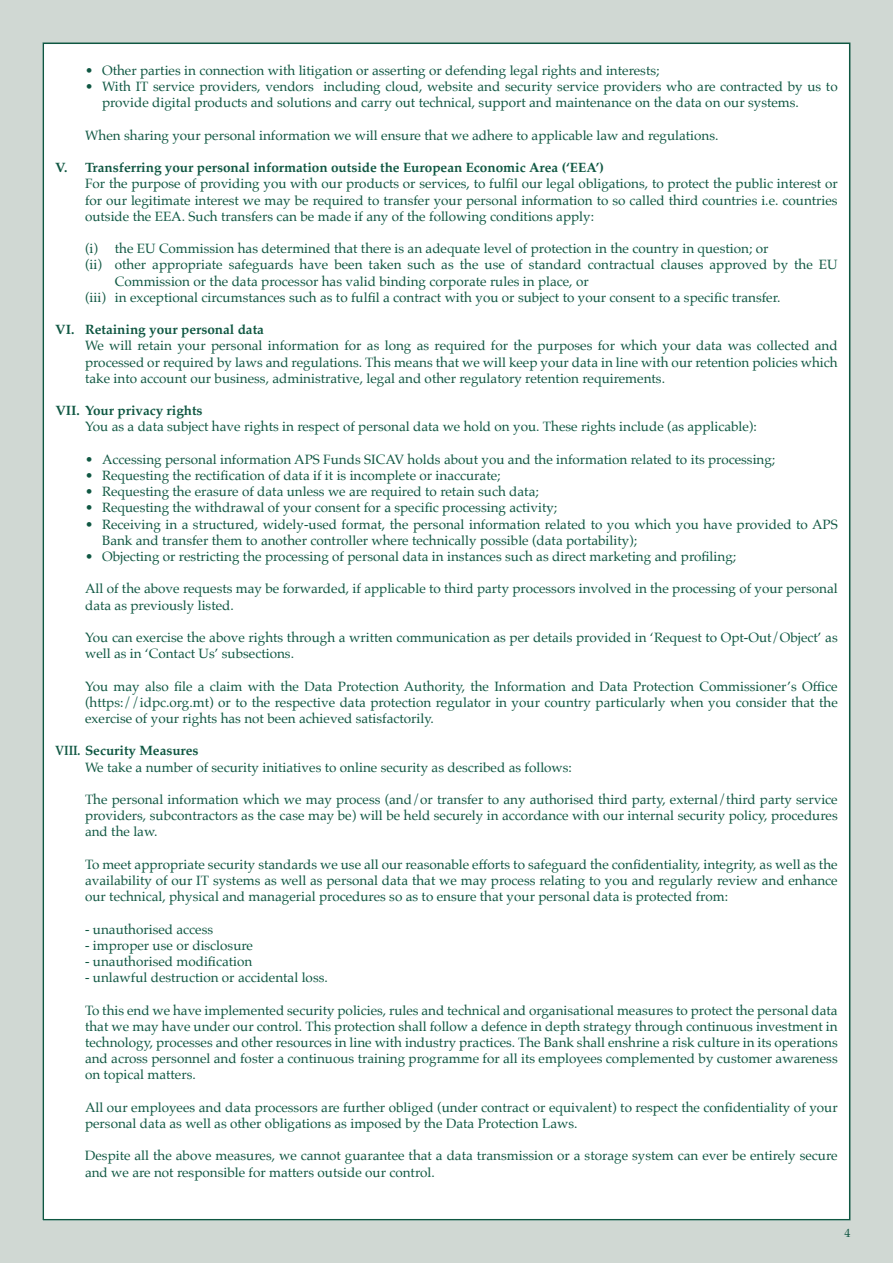
<style>
.page{position:relative;width:893px;height:1263px;background:#d0d8d3}
.page>*{position:absolute;margin:0;border:0;box-sizing:border-box;transform-origin:0 0}
.t1{font:13.5px/16.2px "Palatino";color:#0f5742}
.t2{font:700 13.5px "Palatino";color:#0f5742}
.t3{font:700 13.5px "Palatino";color:#0f5742;scale:.85 1}
.t4{font:12px "Palatino";color:#0f5742}
</style>
<div class="page">
<div style="left:43px;top:43px;width:807px;height:1177px;background:#fff"></div>
<p class="t1" style="left:85px;top:62px;width:576px">• Other parties in connection with litigation or asserting or defending legal rights and interests;</p>
<p class="t1" style="left:102px;top:78px;width:737px;text-indent:-17px">• With IT service providers, vendors including cloud, website and security service providers who are contracted by us to provide digital products and solutions and carry out technical, support and maintenance on the data on our systems.</p>
<p class="t1" style="left:85px;top:127px;width:635px">When sharing your personal information we will ensure that we adhere to applicable law and regulations.</p>
<p class="t2" style="left:55px;top:156px;width:550px">V. Transferring your personal information outside the European Economic Area (‘EEA’)</p>
<p class="t1" style="left:85px;top:176px;width:754px;text-align:justify">For the purpose of providing you with our products or services, to fulfil our legal obligations, to protect the public interest or for our legitimate interest we may be required to transfer your personal information to so called third countries i.e. countries outside the EEA. Such transfers can be made if any of the following conditions apply:</p>
<p class="t1" style="left:85px;top:240px;width:685px">(i) the EU Commission has determined that there is an adequate level of protection in the country in question; or</p>
<p class="t1" style="left:85px;top:257px;width:754px">(ii) other appropriate safeguards have been taken such as the use of standard contractual clauses approved by the EU</p>
<p class="t1" style="left:115px;top:273px;width:475px">Commission or the data processor has valid binding corporate rules in place, or</p>
<p class="t1" style="left:85px;top:289px;width:697px">(iii) in exceptional circumstances such as to fulfil a contract with you or subject to your consent to a specific transfer.</p>
<p class="t2" style="left:55px;top:318px;width:210px">VI. Retaining your personal data</p>
<p class="t1" style="left:85px;top:338px;width:754px;text-align:justify">We will retain your personal information for as long as required for the purposes for which your data was collected and processed or required by laws and regulations. This means that we will keep your data in line with our retention policies which take into account our business, administrative, legal and other regulatory retention requirements.</p>
<p class="t2" style="left:55px;top:399px;width:149px">VII. Your privacy rights</p>
<p class="t1" style="left:85px;top:419px;width:673px">You as a data subject have rights in respect of personal data we hold on you. These rights include (as applicable):</p>
<p class="t1" style="left:85px;top:451px;width:692px">• Accessing personal information APS Funds SICAV holds about you and the information related to its processing;</p>
<p class="t1" style="left:85px;top:467px;width:417px">• Requesting the rectification of data if it is incomplete or inaccurate;</p>
<p class="t1" style="left:85px;top:483px;width:455px">• Requesting the erasure of data unless we are required to retain such data;</p>
<p class="t1" style="left:85px;top:500px;width:474px">• Requesting the withdrawal of your consent for a specific processing activity;</p>
<p class="t1" style="left:102px;top:516px;width:737px;text-indent:-17px">• Receiving in a structured, widely-used format, the personal information related to you which you have provided to APS<br>Bank and transfer them to another controller where technically possible (data portability);</p>
<p class="t1" style="left:85px;top:548px;width:653px">• Objecting or restricting the processing of personal data in instances such as direct marketing and profiling;</p>
<p class="t1" style="left:85px;top:581px;width:754px">All of the above requests may be forwarded, if applicable to third party processors involved in the processing of your personal data as previously listed.</p>
<p class="t1" style="left:85px;top:629px;width:754px">You can exercise the above rights through a written communication as per details provided in ‘Request to Opt-Out/Object’ as well as in ‘Contact Us’ subsections.</p>
<p class="t1" style="left:85px;top:678px;width:754px;text-align:justify">You may also file a claim with the Data Protection Authority, the Information and Data Protection Commissioner’s Office (https://idpc.org.mt) or to the respective data protection regulator in your country particularly when you consider that the exercise of your rights has not been achieved satisfactorily.</p>
<p class="t3" style="left:55px;top:739px;width:170px">VIII. Security Measures</p>
<p class="t1" style="left:85px;top:759px;width:488px">We take a number of security initiatives to online security as described as follows:</p>
<p class="t1" style="left:85px;top:791px;width:754px;text-align:justify">The personal information which we may process (and/or transfer to any authorised third party, external/third party service providers, subcontractors as the case may be) will be held securely in accordance with our internal security policy, procedures and the law.</p>
<p class="t1" style="left:85px;top:856px;width:754px;text-align:justify">To meet appropriate security standards we use all our reasonable efforts to safeguard the confidentiality, integrity, as well as the availability of our IT systems as well as personal data that we may process relating to you and regularly review and enhance our technical, physical and managerial procedures so as to ensure that your personal data is protected from:</p>
<p class="t1" style="left:85px;top:921px;width:130px">- unauthorised access</p>
<p class="t1" style="left:85px;top:937px;width:169px">- improper use or disclosure</p>
<p class="t1" style="left:85px;top:953px;width:169px">- unauthorised modification</p>
<p class="t1" style="left:85px;top:969px;width:244px">- unlawful destruction or accidental loss.</p>
<p class="t1" style="left:85px;top:1002px;width:754px;text-align:justify">To this end we have implemented security policies, rules and technical and organisational measures to protect the personal data that we may have under our control. This protection shall follow a defence in depth strategy through continuous investment in technology, processes and other resources in line with industry practices. The Bank shall enshrine a risk culture in its operations and across personnel and foster a continuous training programme for all its employees complemented by customer awareness on topical matters.</p>
<p class="t1" style="left:85px;top:1099px;width:754px">All our employees and data processors are further obliged (under contract or equivalent) to respect the confidentiality of your personal data as well as other obligations as imposed by the Data Protection Laws.</p>
<p class="t1" style="left:85px;top:1148px;width:754px">Despite all the above measures, we cannot guarantee that a data transmission or a storage system can ever be entirely secure and we are not responsible for matters outside our control.</p>
<p class="t4" style="left:844px;top:1223px;width:7px">4</p>
</div>
